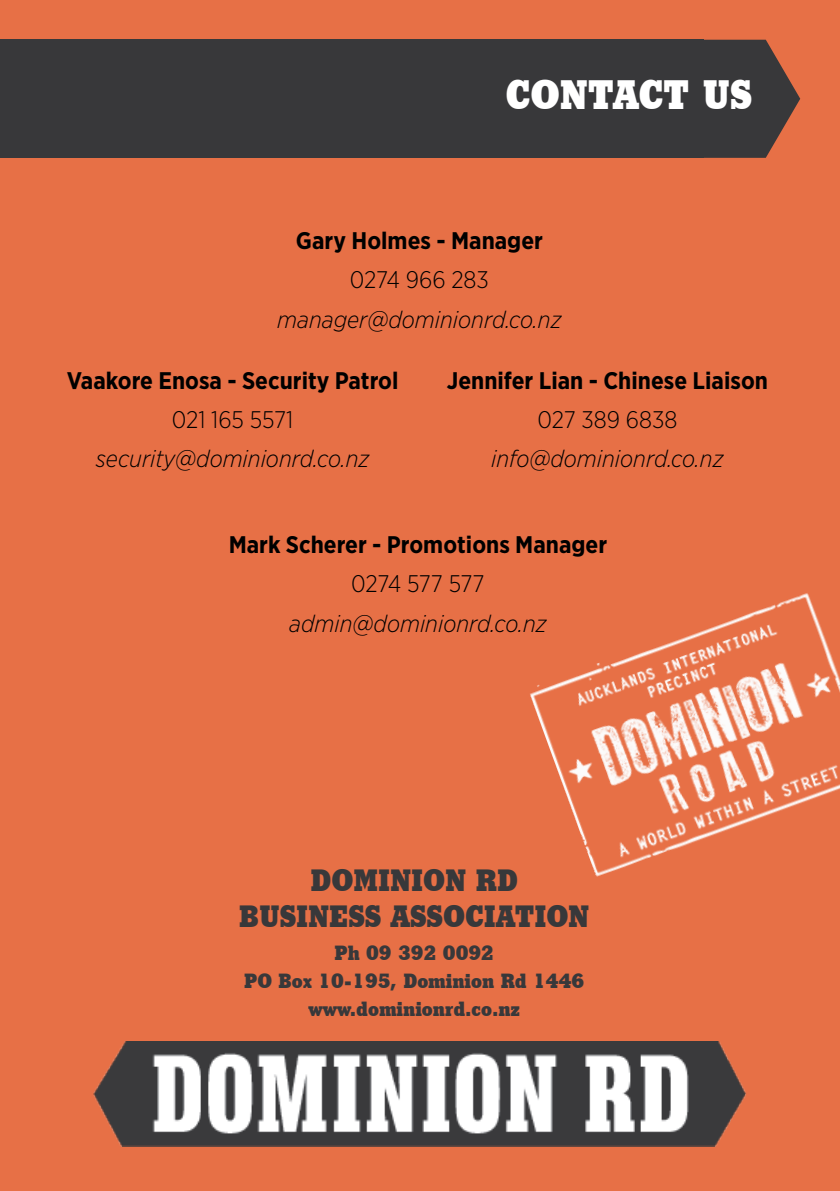
<style>
.page{position:relative;width:840px;height:1191px;background:#fff}
.page>*{position:absolute;margin:0;border:0;box-sizing:border-box;transform-origin:0 0}
.t1{font:800 40px "Stymie BT";color:#fff}
.t2{font:800 30px/36px "Stymie BT";color:#38383a;text-align:center}
.t3{font:700 24px "Gotham Narrow";color:#000}
.t4{font:italic 300 24px "Gotham Narrow";color:#000}
.t5{font:300 24px "Gotham Narrow";color:#000}
.t6{font:800 20px/28px "Stymie BT";color:#38383a;text-align:center}
</style>
<div class="page">
<div style="left:0;top:0;width:839px;height:1191px;background:#e77046"></div>
<img style="left:93px;top:1041px;width:653px;height:105px">
<svg style="left:702px;top:40px;width:97px;height:118px"></svg>
<div style="left:0;top:40px;width:702px;height:118px;background:#38383a"></div>
<img style="left:530px;top:593px;width:309px;height:284px">
<h1 class="t1" style="left:505px;top:71px;width:248px">CONTACT US</h1>
<p class="t3" style="left:296px;top:225px;width:248px">Gary Holmes - Manager</p>
<p class="t5" style="left:350px;top:265px;width:140px">0274 966 283</p>
<p class="t4" style="left:277px;top:304px;width:286px">manager@dominionrd.co.nz</p>
<p class="t3" style="left:67px;top:365px;width:333px">Vaakore Enosa - Security Patrol</p>
<p class="t5" style="left:172px;top:405px;width:123px">021 165 5571</p>
<p class="t4" style="left:96px;top:444px;width:275px">security@dominionrd.co.nz</p>
<p class="t3" style="left:446px;top:365px;width:322px">Jennifer Lian - Chinese Liaison</p>
<p class="t5" style="left:537px;top:405px;width:141px">027 389 6838</p>
<p class="t4" style="left:491px;top:444px;width:234px">info@dominionrd.co.nz</p>
<p class="t3" style="left:228px;top:529px;width:380px">Mark Scherer - Promotions Manager</p>
<p class="t5" style="left:351px;top:569px;width:135px">0274 577 577</p>
<p class="t4" style="left:289px;top:608px;width:259px">admin@dominionrd.co.nz</p>
<p class="t2" style="left:239px;top:862px;width:351px">DOMINION RD<br>BUSINESS ASSOCIATION</p>
<p class="t6" style="left:244px;top:939px;width:341px">Ph 09 392 0092<br>PO Box 10-195, Dominion Rd 1446 www.dominionrd.co.nz</p>
</div>
